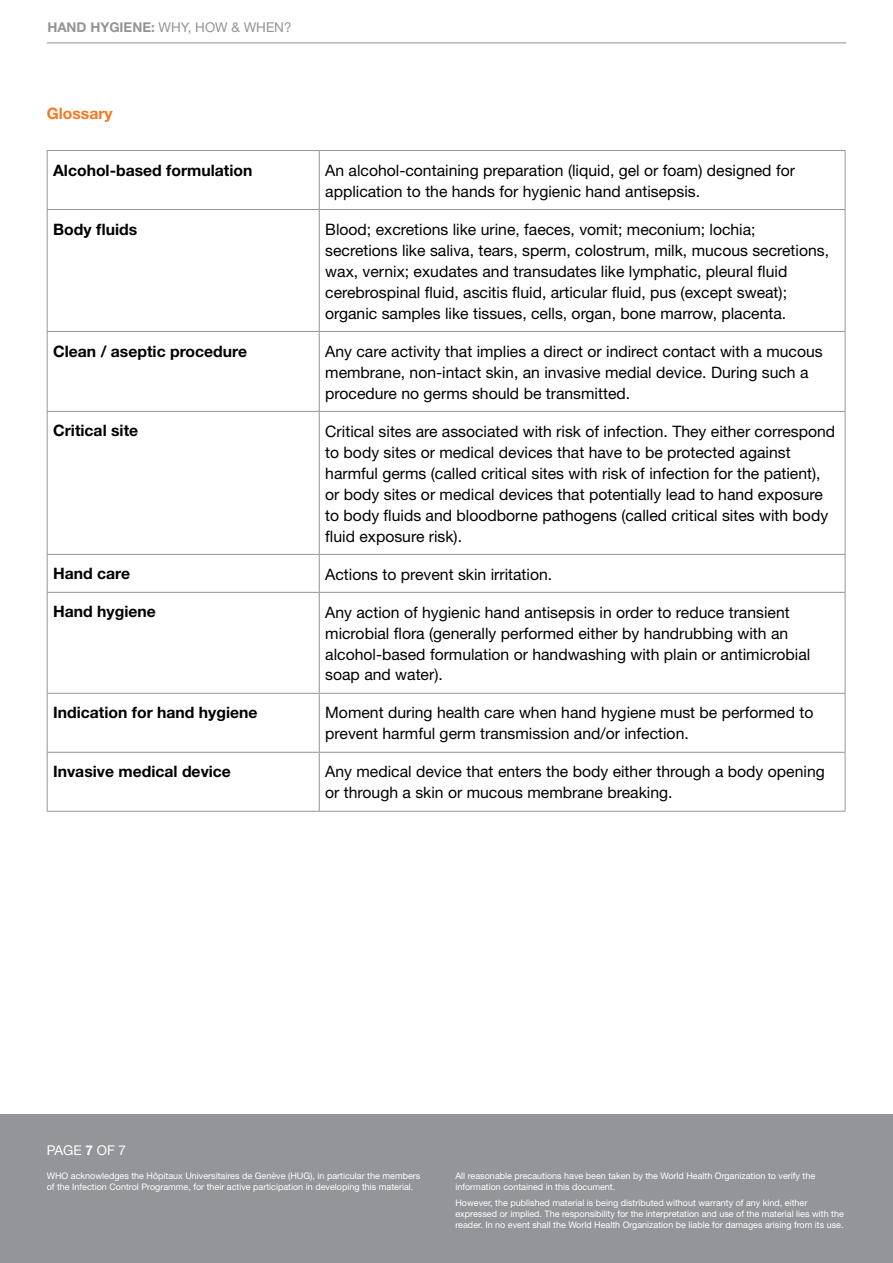
<style>
.page{position:relative;width:893px;height:1263px;background:#fff}
.page>*{position:absolute;margin:0;border:0;box-sizing:border-box;transform-origin:0 0}
.t1{font:15.75px/21px "Helvetica Neue";color:#000}
.t2{font:700 15.75px "Helvetica Neue";color:#000}
.t3{font:700 15.75px "Helvetica Neue";color:#f47920}
.t4{font:13.5px "Helvetica Neue";color:#939598}
.t5{font:13.5px "Helvetica Neue";color:#fff}
.t6{font:9px/11.2px "Helvetica Neue";color:#fff}
.s1{font-weight:700}
</style>
<div class="page">
<div style="left:0;top:1114px;width:893px;height:149px;background:#939598"></div>
<hr style="left:47px;top:43px;width:799px;height:1px;background:#939598">
<hr style="left:47px;top:150px;width:272px;height:1px;background:#939598">
<hr style="left:47px;top:151px;width:1px;height:58px;background:#939598">
<hr style="left:319px;top:150px;width:526px;height:1px;background:#939598">
<hr style="left:319px;top:151px;width:1px;height:58px;background:#939598">
<hr style="left:845px;top:151px;width:1px;height:58px;background:#939598">
<hr style="left:47px;top:209px;width:272px;height:1px;background:#939598">
<hr style="left:47px;top:210px;width:1px;height:121px;background:#939598">
<hr style="left:319px;top:209px;width:526px;height:1px;background:#939598">
<hr style="left:319px;top:210px;width:1px;height:121px;background:#939598">
<hr style="left:845px;top:210px;width:1px;height:121px;background:#939598">
<hr style="left:47px;top:331px;width:272px;height:1px;background:#939598">
<hr style="left:47px;top:332px;width:1px;height:79px;background:#939598">
<hr style="left:319px;top:331px;width:526px;height:1px;background:#939598">
<hr style="left:319px;top:332px;width:1px;height:79px;background:#939598">
<hr style="left:845px;top:332px;width:1px;height:79px;background:#939598">
<hr style="left:47px;top:411px;width:272px;height:1px;background:#939598">
<hr style="left:47px;top:412px;width:1px;height:142px;background:#939598">
<hr style="left:319px;top:411px;width:526px;height:1px;background:#939598">
<hr style="left:319px;top:412px;width:1px;height:142px;background:#939598">
<hr style="left:845px;top:412px;width:1px;height:142px;background:#939598">
<hr style="left:47px;top:554px;width:272px;height:1px;background:#939598">
<hr style="left:47px;top:555px;width:1px;height:37px;background:#939598">
<hr style="left:319px;top:554px;width:526px;height:1px;background:#939598">
<hr style="left:319px;top:555px;width:1px;height:37px;background:#939598">
<hr style="left:845px;top:555px;width:1px;height:37px;background:#939598">
<hr style="left:47px;top:592px;width:272px;height:1px;background:#939598">
<hr style="left:47px;top:593px;width:1px;height:100px;background:#939598">
<hr style="left:319px;top:592px;width:526px;height:1px;background:#939598">
<hr style="left:319px;top:593px;width:1px;height:100px;background:#939598">
<hr style="left:845px;top:593px;width:1px;height:100px;background:#939598">
<hr style="left:47px;top:693px;width:272px;height:1px;background:#939598">
<hr style="left:47px;top:694px;width:1px;height:58px;background:#939598">
<hr style="left:319px;top:693px;width:526px;height:1px;background:#939598">
<hr style="left:319px;top:694px;width:1px;height:58px;background:#939598">
<hr style="left:845px;top:694px;width:1px;height:58px;background:#939598">
<hr style="left:47px;top:752px;width:272px;height:1px;background:#939598">
<hr style="left:47px;top:753px;width:1px;height:58px;background:#939598">
<hr style="left:319px;top:752px;width:526px;height:1px;background:#939598">
<hr style="left:319px;top:753px;width:1px;height:58px;background:#939598">
<hr style="left:845px;top:753px;width:1px;height:58px;background:#939598">
<hr style="left:47px;top:811px;width:272px;height:1px;background:#939598">
<hr style="left:319px;top:811px;width:526px;height:1px;background:#939598">
<p class="t4" style="left:47px;top:19px;width:246px"><span class="s1">HAND HYGIENE:</span> WHY, HOW &amp; WHEN?</p>
<p class="t3" style="left:47px;top:103px;width:67px">Glossary</p>
<p class="t2" style="left:53px;top:160px;width:201px">Alcohol-based formulation</p>
<p class="t1" style="left:325px;top:159px;width:471px">An alcohol-containing preparation (liquid, gel or foam) designed for application to the hands for hygienic hand antisepsis.</p>
<p class="t2" style="left:53px;top:219px;width:85px">Body fluids</p>
<p class="t1" style="left:325px;top:218px;width:505px">Blood; excretions like urine, faeces, vomit; meconium; lochia; secretions like saliva, tears, sperm, colostrum, milk, mucous secretions, wax, vernix; exudates and transudates like lymphatic, pleural fluid cerebrospinal fluid, ascitis fluid, articular fluid, pus (except sweat); organic samples like tissues, cells, organ, bone marrow, placenta.</p>
<p class="t2" style="left:53px;top:341px;width:195px">Clean / aseptic procedure</p>
<p class="t1" style="left:325px;top:340px;width:499px">Any care activity that implies a direct or indirect contact with a mucous membrane, non-intact skin, an invasive medial device. During such a procedure no germs should be transmitted.</p>
<p class="t2" style="left:53px;top:421px;width:87px">Critical site</p>
<p class="t1" style="left:325px;top:420px;width:511px">Critical sites are associated with risk of infection. They either correspond to body sites or medical devices that have to be protected against harmful germs (called critical sites with risk of infection for the patient), or body sites or medical devices that potentially lead to hand exposure to body fluids and bloodborne pathogens (called critical sites with body fluid exposure risk).</p>
<p class="t2" style="left:53px;top:564px;width:79px">Hand care</p>
<p class="t1" style="left:325px;top:563px;width:228px">Actions to prevent skin irritation.</p>
<p class="t2" style="left:53px;top:602px;width:104px">Hand hygiene</p>
<p class="t1" style="left:325px;top:601px;width:487px">Any action of hygienic hand antisepsis in order to reduce transient microbial flora (generally performed either by handrubbing with an alcohol-based formulation or handwashing with plain or antimicrobial soap and water).</p>
<p class="t2" style="left:53px;top:703px;width:206px">Indication for hand hygiene</p>
<p class="t1" style="left:325px;top:702px;width:490px">Moment during health care when hand hygiene must be performed to prevent harmful germ transmission and/or infection.</p>
<p class="t2" style="left:53px;top:762px;width:179px">Invasive medical device</p>
<p class="t1" style="left:325px;top:761px;width:501px">Any medical device that enters the body either through a body opening or through a skin or mucous membrane breaking.</p>
<p class="t5" style="left:47px;top:1142px;width:81px">PAGE <span class="s1">7</span> OF 7</p>
<p class="t6" style="left:47px;top:1170px;width:375px">WHO acknowledges the Hôpitaux Universitaires de Genève (HUG), in particular the members of the Infection Control Programme, for their active participation in developing this material.</p>
<p class="t6" style="left:455px;top:1170px;width:361px">All reasonable precautions have been taken by the World Health Organization to verify the information contained in this document.</p>
<p class="t6" style="left:455px;top:1197px;width:390px">However, the published material is being distributed without warranty of any kind, either expressed or implied. The responsibility for the interpretation and use of the material lies with the reader. In no event shall the World Health Organization be liable for damages arising from its use.</p>
</div>
